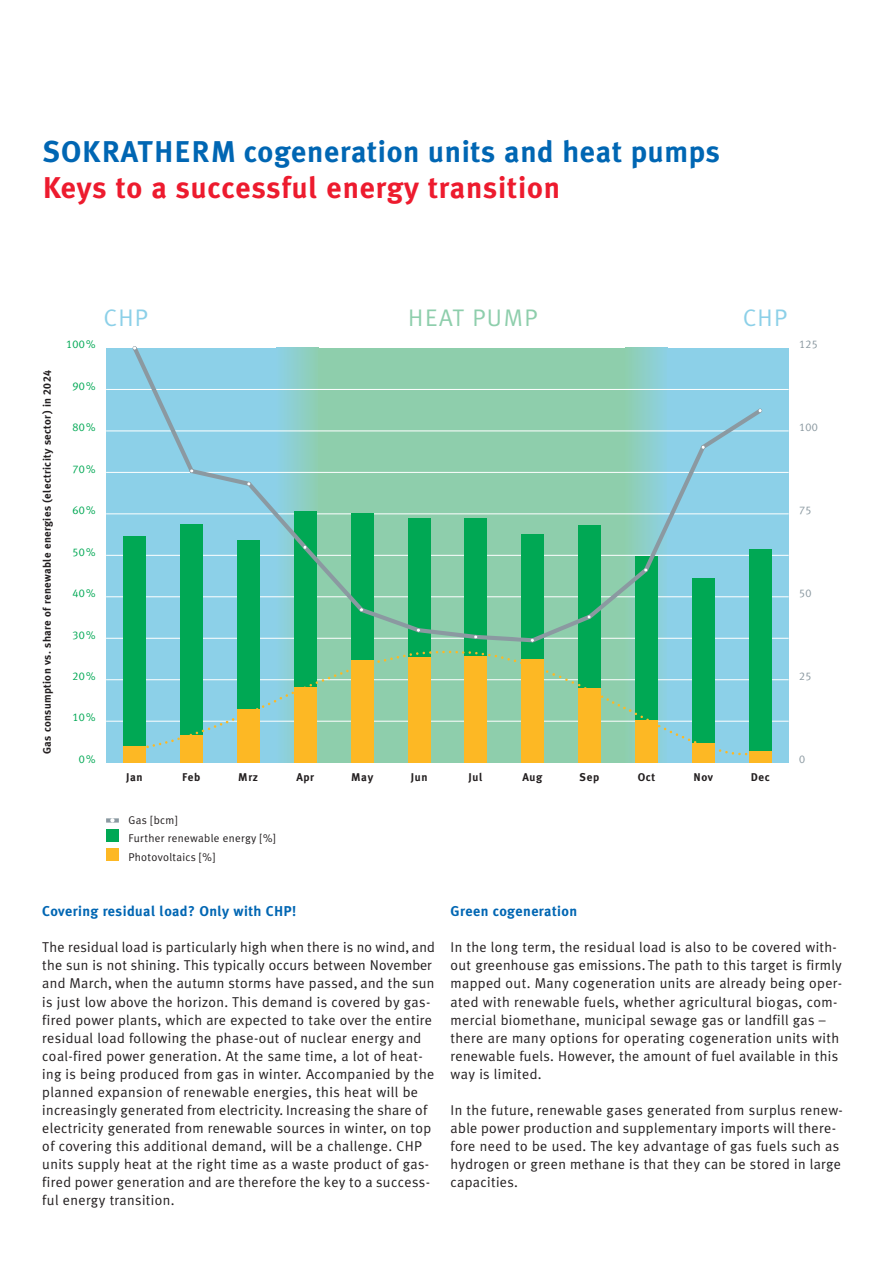
<style>
.page{position:relative;width:893px;height:1263px;background:#fff}
.page>*{position:absolute;margin:0;border:0;box-sizing:border-box;transform-origin:0 0}
.t1{font:700 30px "Meta Plus";letter-spacing:.02em;color:#0066b3}
.t2{font:700 30px "Meta Plus";letter-spacing:.025em;color:#ed1b2e}
.t3{font:24px "Meta Plus Normal";letter-spacing:.065em;color:#8eceac}
.t4{font:24px "Meta Plus Normal";letter-spacing:.055em;color:#8cd0e8}
.t5{font:14.25px/18px "Meta Plus Normal";letter-spacing:.025em;color:#231f20}
.t6{font:700 14.25px "Meta Plus";letter-spacing:.025em;color:#0066b3}
.t7{font:11.25px "Meta Plus Normal";letter-spacing:.025em;color:#231f20}
.t8{font:700 11.25px "Meta Plus";letter-spacing:.055em;color:#231f20}
.t9{font:11.25px "Meta Plus Normal Caps";letter-spacing:.025em;color:#00a854}
.t10{font:11.25px "Meta Plus Normal Caps";letter-spacing:.025em;color:#8b99a1}
.t11{font:700 10.8px "Meta Plus";letter-spacing:.035em;color:#231f20}
.s1{font-family:"Meta Plus Bold Caps";font-weight:400}
</style>
<div class="page">
<div style="left:106px;top:848px;width:13px;height:12px;background:#fdb824"></div>
<div style="left:106px;top:830px;width:13px;height:12px;background:#00a854"></div>
<div style="left:106px;top:818px;width:13px;height:5px;background:#8b99a1"></div>
<svg style="left:110px;top:818px;width:5px;height:5px"></svg>
<div style="left:106px;top:348px;width:170px;height:415px;background:#8cd0e8"></div>
<div style="left:668px;top:348px;width:121px;height:415px;background:#8cd0e8"></div>
<hr style="left:106px;top:721px;width:683px;height:1px;background:#fff">
<hr style="left:106px;top:679px;width:683px;height:1px;background:#fff">
<hr style="left:106px;top:638px;width:683px;height:1px;background:#fff">
<hr style="left:106px;top:596px;width:683px;height:1px;background:#fff">
<hr style="left:106px;top:555px;width:683px;height:1px;background:#fff">
<hr style="left:106px;top:513px;width:683px;height:1px;background:#fff">
<hr style="left:106px;top:472px;width:683px;height:1px;background:#fff">
<hr style="left:106px;top:431px;width:683px;height:1px;background:#fff">
<hr style="left:106px;top:389px;width:683px;height:1px;background:#fff">
<div style="left:123px;top:536px;width:23px;height:210px;background:#00a854"></div>
<div style="left:180px;top:524px;width:23px;height:211px;background:#00a854"></div>
<div style="left:237px;top:540px;width:22px;height:170px;background:#00a854"></div>
<div style="left:294px;top:512px;width:23px;height:175px;background:#00a854"></div>
<div style="left:351px;top:513px;width:22px;height:147px;background:#00a854"></div>
<div style="left:408px;top:519px;width:22px;height:138px;background:#00a854"></div>
<div style="left:464px;top:518px;width:23px;height:138px;background:#00a854"></div>
<div style="left:521px;top:534px;width:23px;height:126px;background:#00a854"></div>
<div style="left:578px;top:526px;width:23px;height:162px;background:#00a854"></div>
<div style="left:635px;top:556px;width:23px;height:164px;background:#00a854"></div>
<div style="left:692px;top:578px;width:22px;height:166px;background:#00a854"></div>
<div style="left:749px;top:549px;width:22px;height:202px;background:#00a854"></div>
<div style="left:123px;top:746px;width:23px;height:17px;background:#fdb824"></div>
<div style="left:180px;top:735px;width:23px;height:28px;background:#fdb824"></div>
<div style="left:237px;top:710px;width:22px;height:53px;background:#fdb824"></div>
<div style="left:294px;top:687px;width:23px;height:76px;background:#fdb824"></div>
<div style="left:351px;top:660px;width:22px;height:103px;background:#fdb824"></div>
<div style="left:408px;top:657px;width:22px;height:106px;background:#fdb824"></div>
<div style="left:464px;top:656px;width:23px;height:107px;background:#fdb824"></div>
<div style="left:521px;top:660px;width:23px;height:103px;background:#fdb824"></div>
<div style="left:578px;top:688px;width:23px;height:75px;background:#fdb824"></div>
<div style="left:635px;top:720px;width:23px;height:43px;background:#fdb824"></div>
<div style="left:692px;top:744px;width:22px;height:19px;background:#fdb824"></div>
<div style="left:749px;top:751px;width:22px;height:12px;background:#fdb824"></div>
<svg style="left:129px;top:347px;width:637px;height:297px"></svg>
<svg style="left:133px;top:346px;width:4px;height:4px"></svg>
<svg style="left:190px;top:469px;width:4px;height:4px"></svg>
<svg style="left:247px;top:482px;width:4px;height:4px"></svg>
<svg style="left:303px;top:545px;width:4px;height:4px"></svg>
<svg style="left:359px;top:608px;width:5px;height:4px"></svg>
<svg style="left:416px;top:628px;width:4px;height:4px"></svg>
<svg style="left:474px;top:635px;width:4px;height:4px"></svg>
<svg style="left:530px;top:638px;width:4px;height:4px"></svg>
<svg style="left:587px;top:615px;width:4px;height:4px"></svg>
<svg style="left:644px;top:568px;width:4px;height:4px"></svg>
<svg style="left:701px;top:445px;width:4px;height:4px"></svg>
<svg style="left:758px;top:409px;width:4px;height:4px"></svg>
<svg style="left:146px;top:649px;width:603px;height:108px"></svg>
<h1 class="t1" style="left:43px;top:139px;width:679px">SOKRATHERM cogeneration units and heat pumps</h1>
<h1 class="t2" style="left:43px;top:176px;width:519px">Keys to a successful energy transition</h1>
<p class="t11" style="left:43px;top:754px;width:385px;rotate:-90deg">Gas consumption vs. share of renewable energies (electricity sector) in <span class="s1">2024</span></p>
<p class="t9" style="left:66px;top:338px;width:31px">100%</p>
<p class="t9" style="left:73px;top:379px;width:24px">90%</p>
<p class="t9" style="left:73px;top:421px;width:24px">80%</p>
<p class="t9" style="left:73px;top:462px;width:24px">70%</p>
<p class="t9" style="left:73px;top:504px;width:24px">60%</p>
<p class="t9" style="left:73px;top:545px;width:24px">50%</p>
<p class="t9" style="left:72px;top:587px;width:25px">40%</p>
<p class="t9" style="left:73px;top:628px;width:24px">30%</p>
<p class="t9" style="left:73px;top:670px;width:24px">20%</p>
<p class="t9" style="left:73px;top:711px;width:24px">10%</p>
<p class="t9" style="left:79px;top:752px;width:18px">0%</p>
<h2 class="t4" style="left:104px;top:309px;width:46px">CHP</h2>
<h2 class="t3" style="left:408px;top:309px;width:131px">HEAT PUMP</h2>
<h2 class="t4" style="left:743px;top:309px;width:46px">CHP</h2>
<p class="t8" style="left:126px;top:773px;width:18px">Jan</p>
<p class="t8" style="left:182px;top:773px;width:20px">Feb</p>
<p class="t8" style="left:238px;top:773px;width:21px">Mrz</p>
<p class="t8" style="left:296px;top:773px;width:19px">Apr</p>
<p class="t8" style="left:351px;top:773px;width:24px">May</p>
<p class="t8" style="left:411px;top:773px;width:18px">Jun</p>
<p class="t8" style="left:468px;top:773px;width:16px">Jul</p>
<p class="t8" style="left:522px;top:773px;width:21px">Aug</p>
<p class="t8" style="left:579px;top:773px;width:21px">Sep</p>
<p class="t8" style="left:638px;top:773px;width:19px">Oct</p>
<p class="t8" style="left:693px;top:773px;width:21px">Nov</p>
<p class="t8" style="left:751px;top:773px;width:21px">Dec</p>
<p class="t7" style="left:128px;top:816px;width:50px">Gas [bcm]</p>
<p class="t7" style="left:128px;top:834px;width:149px">Further renewable energy [%]</p>
<p class="t7" style="left:128px;top:852px;width:88px">Photovoltaics [%]</p>
<p class="t10" style="left:799px;top:338px;width:20px">125</p>
<p class="t10" style="left:799px;top:421px;width:20px">100</p>
<p class="t10" style="left:799px;top:504px;width:14px">75</p>
<p class="t10" style="left:799px;top:587px;width:14px">50</p>
<p class="t10" style="left:799px;top:670px;width:14px">25</p>
<p class="t10" style="left:799px;top:752px;width:8px">0</p>
<p class="t6" style="left:42px;top:906px;width:256px">Covering residual load? Only with CHP!</p>
<p class="t5" style="left:42px;top:939px;width:394px">The residual load is particularly high when there is no wind, a nd the sun is not shining. This typically occurs between Novem ber and March, when the autumn storms have passed, and the sun is just low above the horizon. This demand is covered by gas&shy;fired power plants, which are expected to take over the entire residual load following the phase-out of nuclear energy and coal-fired power generation. At the same time, a lot of heat&shy;ing is being produced from gas in winter. Accompanied by the pla n ned expansion of renewable energies, this heat will be increasingly generated from electricity. Increasing the share of electricity generated from renewable sources in winter, on top of covering this additional demand, will be a challenge. CHP units supply heat at the right time as a waste product of gas&shy;fired power generation and are therefore the key to a success&shy;ful energy transition.</p>
<p class="t6" style="left:451px;top:906px;width:128px">Green cogeneration</p>
<p class="t5" style="left:451px;top:939px;width:393px">In the long term, the residual load is also to be covered with&shy;out greenhouse gas emissions. The path to this target is firmly mapped out. Many cogeneration units are already being oper - ated with renewable fuels, whether agricultural biogas, com&shy;mercial biomethane, municipal sewage gas or landfill gas – there are many options for operating cogeneration units with renewable fuels. However, the amount of fuel available in this way is limited.</p>
<p class="t5" style="left:451px;top:1102px;width:394px">In the future, renewable gases generated from surplus renew - able power production and supplementary imports will there - fore need to be used. The key advantage of gas fuels such as hydrogen or green methane is that they can be stored in large capacities.</p>
</div>
